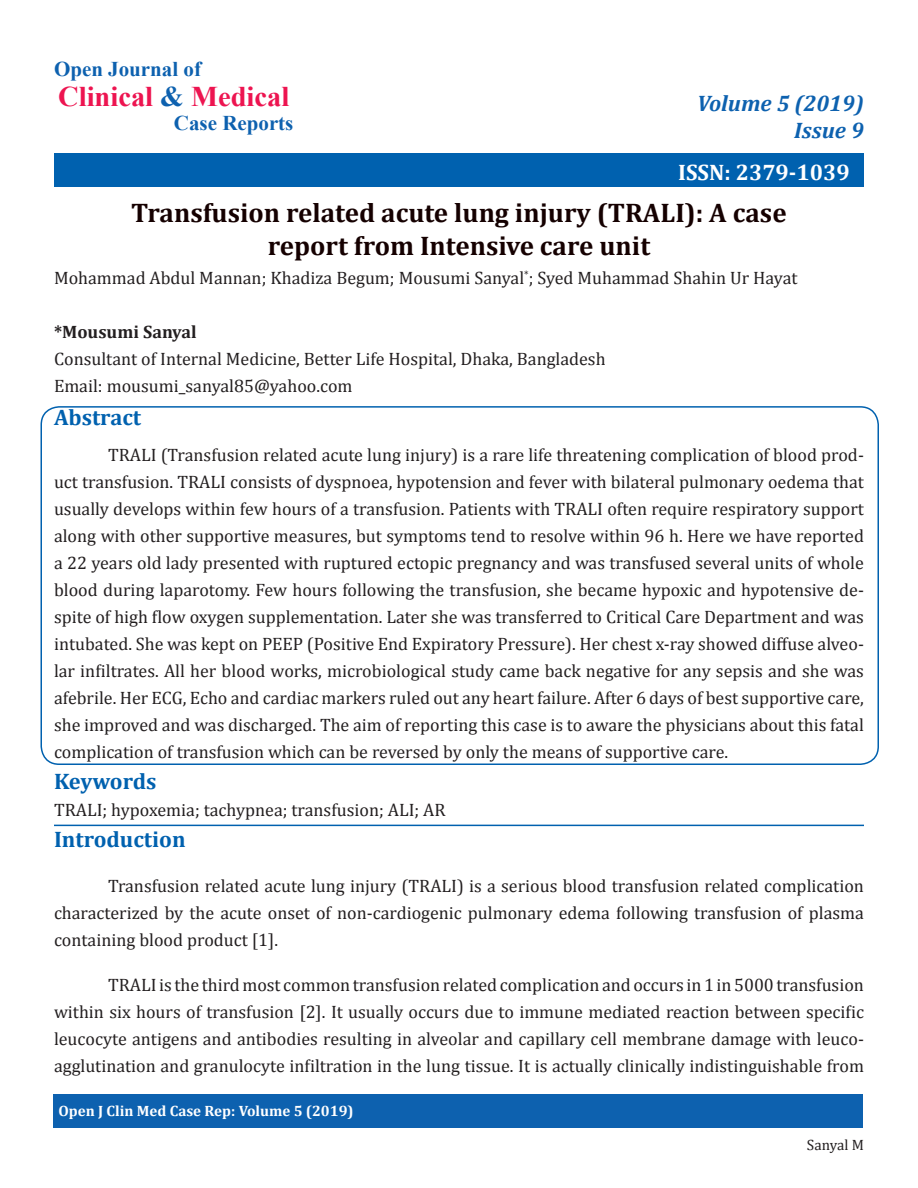
<style>
.page{position:relative;width:918px;height:1188px;background:#fff}
.page>*{position:absolute;margin:0;border:0;box-sizing:border-box;transform-origin:0 0}
.t1{font:700 28.5px "Times New Roman";color:#ed1450}
.t2{font:700 27px "Cambria";color:#150000}
.t3{font:700 22.5px "Cambria";color:#0061af}
.t4{font:italic 700 22.5px "Cambria";color:#0d61af}
.t5{font:700 22.5px "Cambria";color:#fff}
.t6{font:700 21px "Times New Roman";color:#0d61af}
.t7{font:18px/27px "Cambria";color:#231f20;text-align:justify}
.t8{font:700 18px "Cambria";color:#231f20}
.t9{font:700 15px "Cambria";color:#fff}
.t10{font:15px "Cambria";color:#231f20}
.s1{color:#0d61af}
</style>
<div class="page">
<div style="left:54px;top:153px;width:810px;height:34px;background:#0061af"></div>
<div style="left:53px;top:1094px;width:810px;height:34px;background:#0d61af"></div>
<div style="left:40px;top:406px;width:839px;height:359px;border:2px solid #0061af;border-radius:18px"></div>
<hr style="left:54px;top:825px;width:810px;height:1px;background:#0061af">
<p class="t6" style="left:54px;top:54px;width:149px">Open Journal of</p>
<p class="t1" style="left:58px;top:76px;width:233px">Clinical <span class="s1">&amp;</span> Medical</p>
<p class="t6" style="left:174px;top:108px;width:121px">Case Reports</p>
<p class="t4" style="left:697px;top:88px;width:168px">Volume 5 (2019)</p>
<p class="t4" style="left:794px;top:115px;width:71px">Issue 9</p>
<p class="t5" style="left:678px;top:156px;width:173px">ISSN: 2379-1039</p>
<p class="t2" style="left:131px;top:194px;width:657px">Transfusion related acute lung injury (TRALI): A case</p>
<p class="t2" style="left:268px;top:227px;width:384px">report from Intensive care unit</p>
<p class="t7" style="left:54px;top:264px;width:745px">Mohammad Abdul Mannan; Khadiza Begum; Mousumi Sanyal<sup>*</sup>; Syed Muhammad Shahin Ur Hayat</p>
<p class="t8" style="left:54px;top:319px;width:144px">*Mousumi Sanyal</p>
<p class="t7" style="left:54px;top:345px;width:553px">Consultant of Internal Medicine, Better Life Hospital, Dhaka, Bangladesh<br>Email: mousumi_sanyal85@yahoo.com</p>
<p class="t3" style="left:54px;top:401px;width:89px">Abstract</p>
<p class="t7" style="left:54px;top:441px;width:812px;text-indent:54px">TRALI (Transfusion related acute lung injury) is a rare life threatening complication of blood prod&shy;uct transfusion. TRALI consists of dyspnoea, hypotension and fever with bilateral pulmonary oedema that usually develops within few hours of a transfusion. Patients with TRALI often require respiratory support along with other supportive measures, but symptoms tend to resolve within 96 h. Here we have reported a 22 years old lady presented with ruptured ectopic pregnancy and was transfused several units of whole blood during laparotomy. Few hours following the transfusion, she became hypoxic and hypotensive de&shy;spite of high flow oxygen supplementation. Later she was transferred to Critical Care Department and was intubated. She was kept on PEEP (Positive End Expiratory Pressure). Her chest x-ray showed diffuse alveo&shy;lar infiltrates. All her blood works, microbiological study came back negative for any sepsis and she was afebrile. Her ECG, Echo and cardiac markers ruled out any heart failure. After 6 days of best supportive care, she improved and was discharged. The aim of reporting this case is to aware the physicians about this fatal complication of transfusion which can be reversed by only the means of supportive care.</p>
<p class="t3" style="left:54px;top:765px;width:104px">Keywords</p>
<p class="t7" style="left:54px;top:796px;width:393px">TRALI; hypoxemia; tachypnea; transfusion; ALI; AR</p>
<p class="t3" style="left:54px;top:823px;width:133px">Introduction</p>
<p class="t7" style="left:54px;top:872px;width:811px;text-indent:54px">Transfusion related acute lung injury (TRALI) is a serious blood transfusion related complication characterized by the acute onset of non-cardiogenic pulmonary edema following transfusion of plasma containing blood product [1].</p>
<p class="t7" style="left:54px;top:971px;width:812px;text-indent:54px">TRALI is the third most common transfusion related complication and occurs in 1 in 5000 transfusion within six hours of transfusion [2]. It usually occurs due to immune mediated reaction between specific leucocyte antigens and antibodies resulting in alveolar and capillary cell membrane damage with leuco&shy;agglutination and granulocyte infiltration in the lung tissue. It is actually clinically indistinguishable from</p>
<p class="t9" style="left:58px;top:1100px;width:297px">Open J Clin Med Case Rep: Volume 5 (2019)</p>
<p class="t10" style="left:807px;top:1136px;width:58px">Sanyal M</p>
</div>
